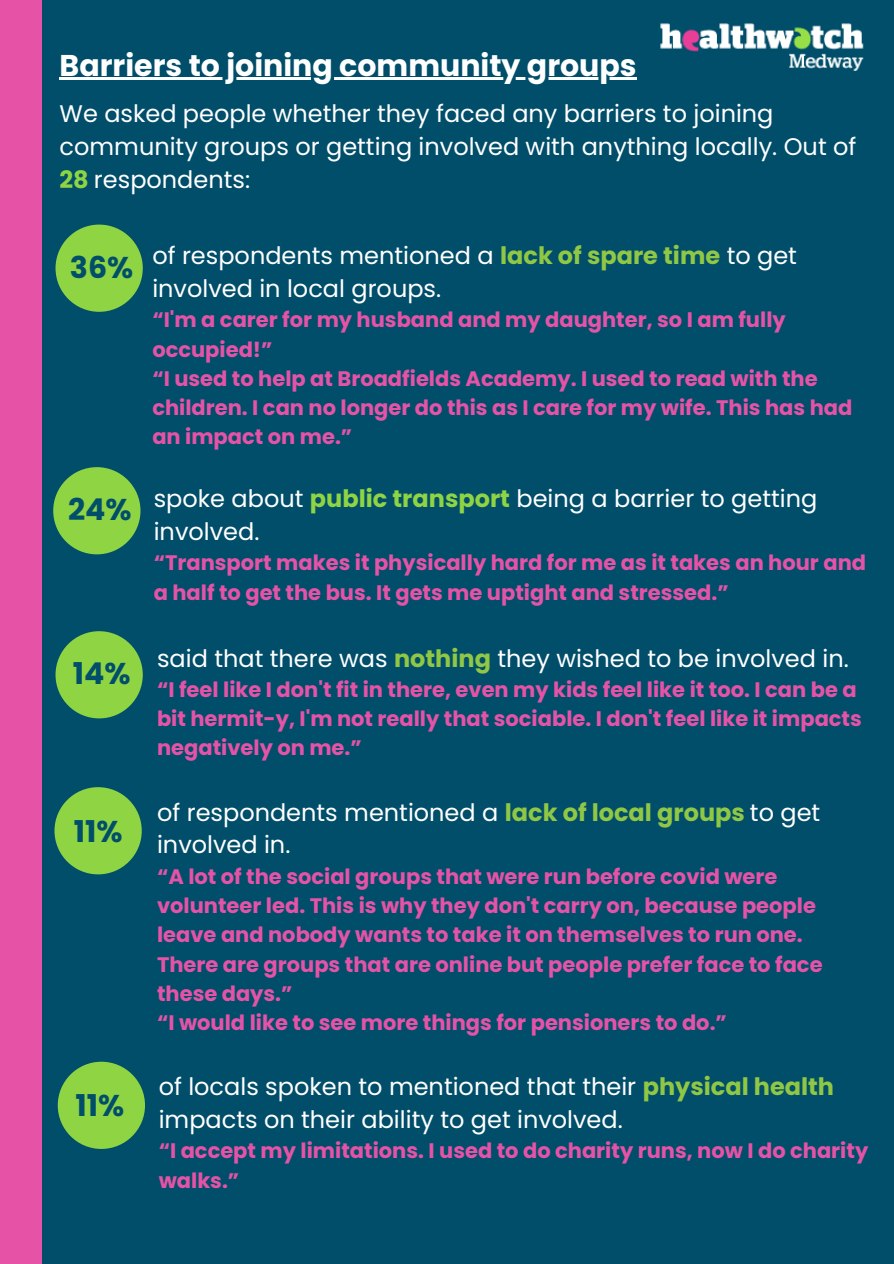
<style>
.page{position:relative;width:894px;height:1264px;background:#fff}
.page>*{position:absolute;margin:0;border:0;box-sizing:border-box;transform-origin:0 0}
.t1{font:700 30px "Poppins";color:#fff}
.t2{font:700 30px "Poppins";color:#004e6a}
.t3{font:24px/32.7px "Poppins";color:#fff}
.t4{font:700 21px/29.2px "Poppins";color:#e653a6}
.s1{font-weight:700;color:#8fd443}
.s2{font-weight:700;color:#90c744}
</style>
<div class="page">
<div style="left:0;top:0;width:893px;height:1263px;background:#004e6a"></div>
<div style="left:0;top:0;width:41px;height:1263px;background:#e653a6"></div>
<hr style="left:60px;top:77px;width:576px;height:2px;background:#fff">
<div style="left:53px;top:467px;width:87px;height:87px;background:#8fd443;border-radius:50%"></div>
<img style="left:660px;top:23px;width:204px;height:48px">
<div style="left:55px;top:631px;width:88px;height:87px;background:#8fd443;border-radius:50%"></div>
<div style="left:55px;top:224px;width:88px;height:88px;background:#8fd443;border-radius:50%"></div>
<div style="left:54px;top:787px;width:88px;height:87px;background:#8fd443;border-radius:50%"></div>
<div style="left:58px;top:1061px;width:87px;height:87px;background:#8fd443;border-radius:50%"></div>
<p class="t1" style="left:60px;top:44px;width:578px">Barriers to joining community groups</p>
<h1 class="t3" style="left:60px;top:97px;width:798px">We asked people whether they faced any barriers to joining community groups or getting involved with anything locally. Out of<br><span class="s1">28</span> respondents:</h1>
<h1 class="t2" style="left:70px;top:246px;width:65px">36%</h1>
<p class="t2" style="left:68px;top:489px;width:65px">24%</p>
<h1 class="t2" style="left:73px;top:653px;width:59px">14%</h1>
<p class="t2" style="left:74px;top:810px;width:50px">11%</p>
<p class="t2" style="left:75px;top:1083px;width:50px">11%</p>
<p class="t3" style="left:152px;top:240px;width:646px">of respondents mentioned a <span class="s2">lack of spare time</span> to get involved in local groups.</p>
<p class="t4" style="left:152px;top:305px;width:634px">“I'm a carer for my husband and my daughter, so I am fully occupied!”</p>
<h1 class="t4" style="left:152px;top:364px;width:701px">“I used to help at Broadfields Academy. I used to read with the children. I can no longer do this as I care for my wife. This has had an impact on me.”</h1>
<p class="t3" style="left:154px;top:482px;width:665px">spoke about <span class="s1">public transport</span> being a barrier to getting involved.</p>
<p class="t4" style="left:154px;top:548px;width:713px">“Transport makes it physically hard for me as it takes an hour and a half to get the bus. It gets me uptight and stressed.”</p>
<h2 class="t3" style="left:157px;top:641px;width:693px">said that there was <span class="s2">nothing</span> they wished to be involved in.</h2>
<p class="t4" style="left:157px;top:675px;width:706px">“I feel like I don't fit in there, even my kids feel like it too. I can be a bit hermit-y, I'm not really that sociable. I don't feel like it impacts negatively on me.”</p>
<p class="t3" style="left:157px;top:796px;width:664px">of respondents mentioned a <span class="s2">lack of local groups</span> to get involved in.</p>
<h1 class="t4" style="left:157px;top:861px;width:667px">“A lot of the social groups that were run before covid were volunteer led. This is why they don't carry on, because people leave and nobody wants to take it on themselves to run one.<br>There are groups that are online but people prefer face to face these days.”</h1>
<p class="t4" style="left:157px;top:1008px;width:571px">“I would like to see more things for pensioners to do.”</p>
<h1 class="t3" style="left:159px;top:1070px;width:676px">of locals spoken to mentioned that their <span class="s2">physical health </span>impacts on their ability to get involved.</h1>
<p class="t4" style="left:159px;top:1136px;width:711px">“I accept my limitations. I used to do charity runs, now I do charity walks.”</p>
</div>
